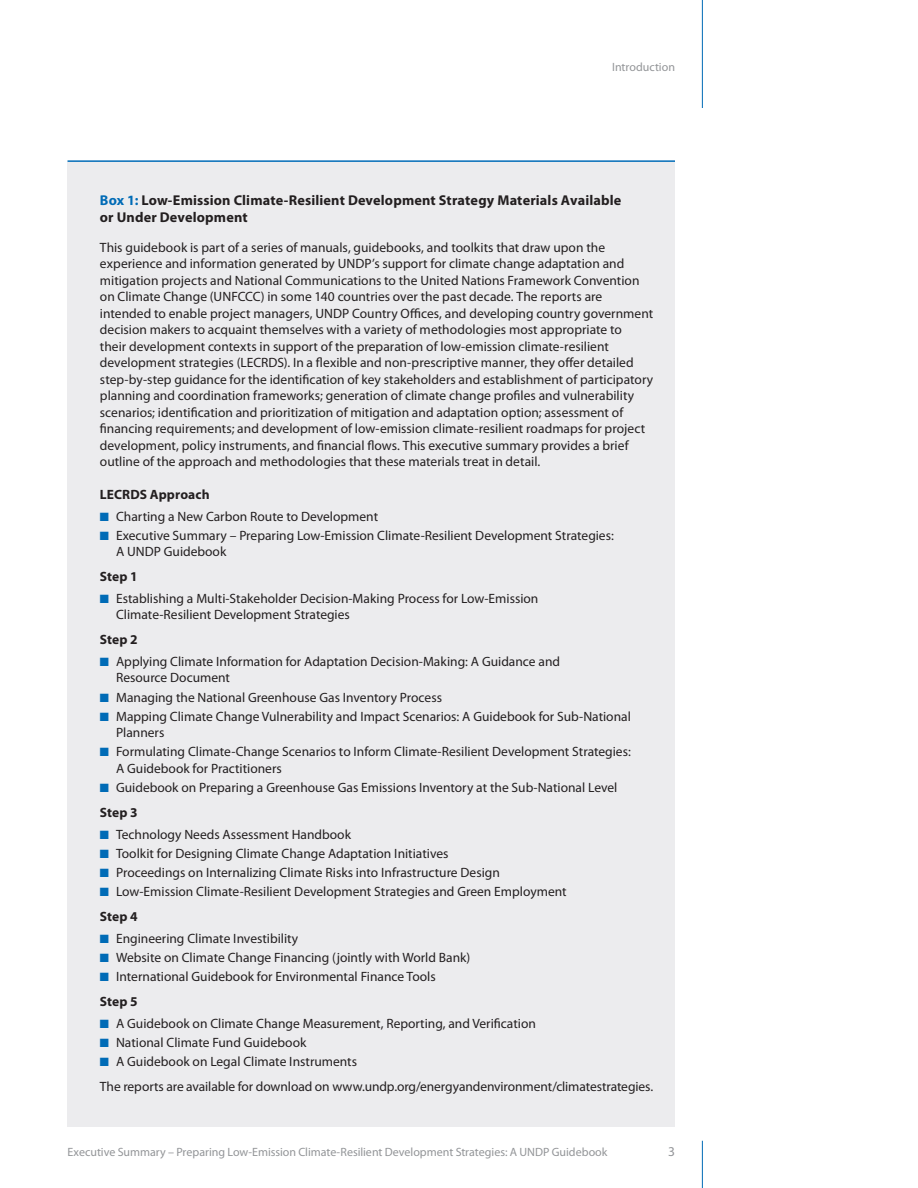
<style>
.page{position:relative;width:918px;height:1188px;background:#fff}
.page>*{position:absolute;margin:0;border:0;box-sizing:border-box;transform-origin:0 0}
.box_-_head{font:700 14.25px/16.5px "Myriad Pro";letter-spacing:.01em;color:#231f20}
.box_-_text{font:13.5px/16.5px "Myriad Pro";color:#231f20}
.box_-_bullets{font:13.5px/16.5px "Myriad Pro";color:#231f20}
.box_-_subhead{font:700 13.5px "Myriad Pro";letter-spacing:.005em;color:#231f20}
.t1{font:13.5px "Myriad Pro";color:#939598}
.folio_-_top_right{font:12px "Myriad Pro";color:#939598}
.s1{color:#006bb6}
</style>
<div class="page">
<div style="left:68px;top:162px;width:607px;height:964px;background:#ececee"></div>
<hr style="left:68px;top:160px;width:607px;height:2px;background:#006bb6">
<hr style="left:702px;top:1141px;width:1px;height:47px;background:#006bb6">
<hr style="left:702px;top:0;width:1px;height:108px;background:#006bb6">
<p class="folio_-_top_right" style="left:612px;top:59px;width:64px">Introduction</p>
<p class="box_-_head" style="left:100px;top:192px;width:523px"><span class="s1">Box 1:</span> Low-Emission Climate-Resilient Development Strategy Materials Available or Under Development</p>
<p class="box_-_text" style="left:100px;top:239px;width:555px">This guidebook is part of a series of manuals, guidebooks, and toolkits that draw upon the experience and information generated by UNDP’s support for climate change adaptation and mitigation projects and National Communications to the United Nations Framework Convention on Climate Change (UNFCCC) in some 140 countries over the past decade. The reports are intended to enable project managers, UNDP Country Offices, and developing country government decision makers to acquaint themselves with a variety of methodologies most appropriate to<br>their development contexts in support of the preparation of low-emission climate-resilient development strategies (LECRDS). In a flexible and non-prescriptive manner, they offer detailed step-by-step guidance for the identification of key stakeholders and establishment of participatory planning and coordination frameworks; generation of climate change profiles and vulnerability scenarios; identification and prioritization of mitigation and adaptation option; assessment of financing requirements; and development of low-emission climate-resilient roadmaps for project development, policy instruments, and financial flows. This executive summary provides a brief outline of the approach and methodologies that these materials treat in detail.</p>
<p class="box_-_subhead" style="left:100px;top:485px;width:111px">LECRDS Approach</p>
<p class="box_-_bullets" style="left:100px;top:508px;width:280px"><span class="s1">■</span> Charting a New Carbon Route to Development</p>
<p class="box_-_bullets" style="left:116px;top:527px;width:499px;text-indent:-16px"><span class="s1">■</span> Executive Summary – Preparing Low-Emission Climate-Resilient Development Strategies:<br>A UNDP Guidebook</p>
<p class="box_-_subhead" style="left:100px;top:568px;width:39px">Step 1</p>
<p class="box_-_bullets" style="left:116px;top:590px;width:424px;text-indent:-16px"><span class="s1">■</span> Establishing a Multi-Stakeholder Decision-Making Process for Low-Emission<br>Climate-Resilient Development Strategies</p>
<p class="box_-_subhead" style="left:100px;top:631px;width:39px">Step 2</p>
<p class="box_-_bullets" style="left:116px;top:653px;width:446px;text-indent:-16px"><span class="s1">■</span> Applying Climate Information for Adaptation Decision-Making: A Guidance and<br>Resource Document</p>
<p class="box_-_bullets" style="left:100px;top:689px;width:344px"><span class="s1">■</span> Managing the National Greenhouse Gas Inventory Process</p>
<p class="box_-_bullets" style="left:116px;top:708px;width:516px;text-indent:-16px"><span class="s1">■</span> Mapping Climate Change Vulnerability and Impact Scenarios: A Guidebook for Sub-National<br>Planners</p>
<p class="box_-_bullets" style="left:116px;top:743px;width:516px;text-indent:-16px"><span class="s1">■</span> Formulating Climate-Change Scenarios to Inform Climate-Resilient Development Strategies:<br>A Guidebook for Practitioners</p>
<p class="box_-_bullets" style="left:100px;top:779px;width:519px"><span class="s1">■</span> Guidebook on Preparing a Greenhouse Gas Emissions Inventory at the Sub-National Level</p>
<p class="box_-_subhead" style="left:100px;top:803px;width:39px">Step 3</p>
<p class="box_-_bullets" style="left:100px;top:826px;width:253px"><span class="s1">■</span> Technology Needs Assessment Handbook</p>
<p class="box_-_bullets" style="left:100px;top:845px;width:350px"><span class="s1">■</span> Toolkit for Designing Climate Change Adaptation Initiatives</p>
<p class="box_-_bullets" style="left:100px;top:864px;width:401px"><span class="s1">■</span> Proceedings on Internalizing Climate Risks into Infrastructure Design</p>
<p class="box_-_bullets" style="left:100px;top:883px;width:468px"><span class="s1">■</span> Low-Emission Climate-Resilient Development Strategies and Green Employment</p>
<p class="box_-_subhead" style="left:100px;top:908px;width:39px">Step 4</p>
<p class="box_-_bullets" style="left:100px;top:930px;width:200px"><span class="s1">■</span> Engineering Climate Investibility</p>
<p class="box_-_bullets" style="left:100px;top:949px;width:372px"><span class="s1">■</span> Website on Climate Change Financing (jointly with World Bank)</p>
<p class="box_-_bullets" style="left:100px;top:968px;width:337px"><span class="s1">■</span> International Guidebook for Environmental Finance Tools</p>
<p class="box_-_subhead" style="left:100px;top:992px;width:39px">Step 5</p>
<p class="box_-_bullets" style="left:100px;top:1015px;width:438px"><span class="s1">■</span> A Guidebook on Climate Change Measurement, Reporting, and Verification</p>
<p class="box_-_bullets" style="left:100px;top:1034px;width:208px"><span class="s1">■</span> National Climate Fund Guidebook</p>
<p class="box_-_bullets" style="left:100px;top:1053px;width:259px"><span class="s1">■</span> A Guidebook on Legal Climate Instruments</p>
<p class="box_-_text" style="left:100px;top:1078px;width:555px">The reports are available for download on www.undp.org/energyandenvironment/climatestrategies.</p>
<p class="folio_-_top_right" style="left:68px;top:1145px;width:542px">Executive Summary – Preparing Low-Emission Climate-Resilient Development Strategies: A UNDP Guidebook</p>
<p class="t1" style="left:668px;top:1143px;width:8px">3</p>
</div>
